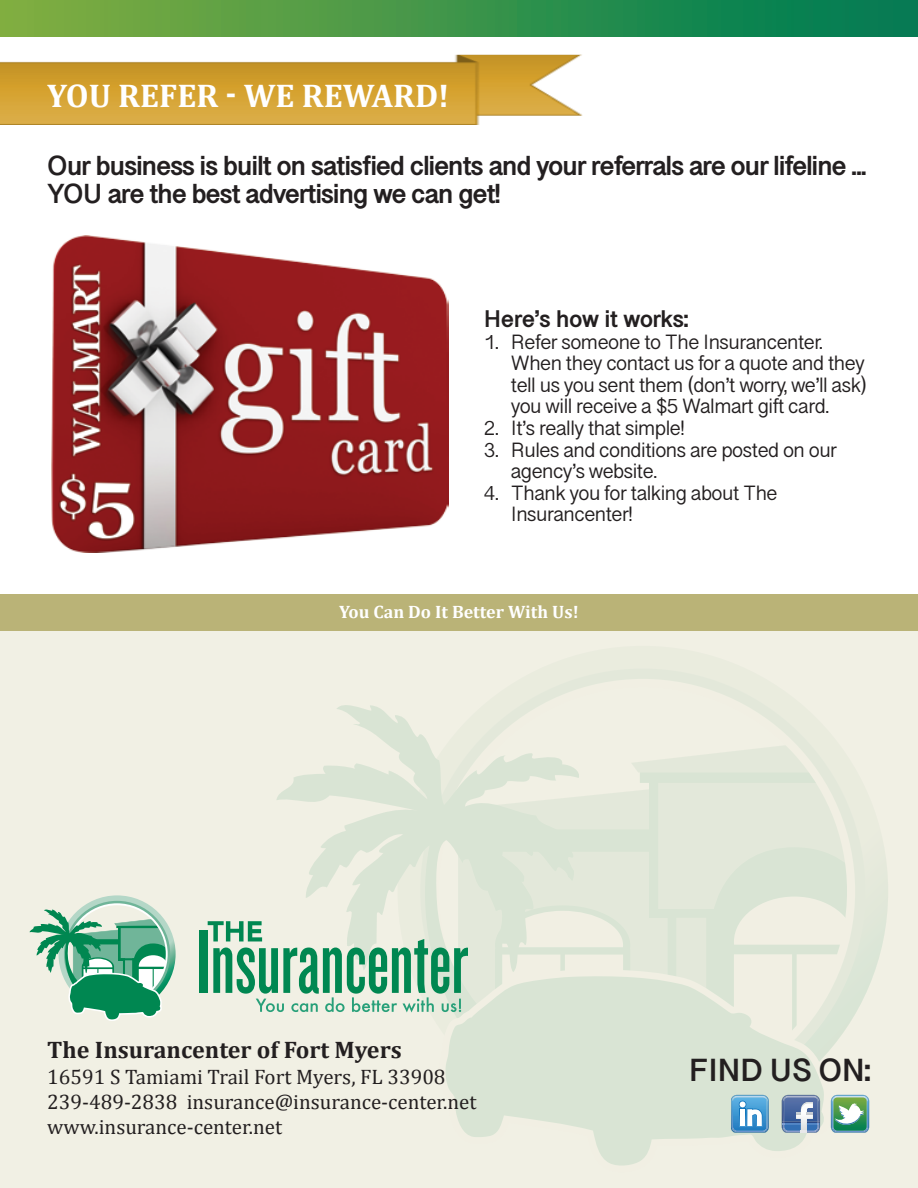
<style>
.page{position:relative;width:918px;height:1188px;background:#fff}
.page>*{position:absolute;margin:0;border:0;box-sizing:border-box;transform-origin:0 0}
.t1{font:700 33px "Cambria";color:#fff}
.t2{font:700 27.9px "Oriya Sangam MN";letter-spacing:-.015em;color:#231f20}
.t3{font:700 24px/28.8px "Oriya Sangam MN";letter-spacing:-.025em;color:#231f20}
.t4{font:700 24px "Cambria";color:#231f20}
.t5{font:21px/25.2px "Cambria";color:#231f20}
.t6{font:700 21px "Oriya Sangam MN";color:#231f20}
.t7{font:18px/21.6px "Oriya Sangam MN";letter-spacing:-.025em;color:#231f20}
.t8{font:700 18px "Cambria";color:#fff}
</style>
<div class="page">
<div style="left:0;top:594px;width:918px;height:594px;background:#f1f0e4"></div>
<svg style="left:530px;top:669px;width:358px;height:459px"></svg>
<svg style="left:337px;top:700px;width:244px;height:45px"></svg>
<svg style="left:825px;top:1074px;width:14px;height:54px"></svg>
<svg style="left:445px;top:1074px;width:380px;height:92px;fill:#d9e4d4"></svg>
<div style="left:0;top:0;width:918px;height:37px;background:linear-gradient(to right,#82af3f,#007a54)"></div>
<img style="left:0;top:55px;width:583px;height:70px">
<img style="left:52px;top:235px;width:396px;height:317px">
<svg style="left:731px;top:1095px;width:38px;height:38px"></svg>
<svg style="left:782px;top:1095px;width:38px;height:38px"></svg>
<img style="left:783px;top:1096px;width:36px;height:6px">
<svg style="left:831px;top:1095px;width:38px;height:38px"></svg>
<div style="left:199px;top:931px;width:9px;height:62px;background:#008751"></div>
<svg style="left:30px;top:895px;width:146px;height:126px"></svg>
<svg style="left:208px;top:745px;width:656px;height:329px"></svg>
<div style="left:0;top:594px;width:918px;height:37px;background:#bab377"></div>
<h1 class="t1" style="left:47px;top:72px;width:404px">YOU REFER - WE REWARD!</h1>
<h3 class="t3" style="left:47px;top:153px;width:821px">Our business is built on satisfied clients and your referrals are our lifeline ...<br>YOU are the best advertising we can get!</h3>
<p class="t6" style="left:484px;top:304px;width:206px">Here’s how it works:</p>
<p class="t7" style="left:511px;top:332px;width:358px;text-indent:-27px">1. Refer someone to The Insurancenter.<br>When they contact us for a quote and they tell us you sent them (don’t worry, we’ll ask) you will receive a $5 Walmart gift card.</p>
<p class="t7" style="left:484px;top:418px;width:202px">2. It’s really that simple!</p>
<p class="t7" style="left:511px;top:440px;width:328px;text-indent:-27px">3. Rules and conditions are posted on our agency’s website.</p>
<p class="t7" style="left:511px;top:483px;width:268px;text-indent:-27px">4. Thank you for talking about The<br>Insurancenter!</p>
<p class="t8" style="left:339px;top:599px;width:241px">You Can Do It Better With Us!</p>
<h3 class="t4" style="left:47px;top:1033px;width:356px">The Insurancenter of Fort Myers</h3>
<p class="t5" style="left:47px;top:1064px;width:431px">16591 S Tamiami Trail Fort Myers, FL 33908<br>239-489-2838 insurance@insurance-center.net www.insurance-center.net</p>
<h2 class="t2" style="left:689px;top:1050px;width:183px">FIND US ON:</h2>
</div>
